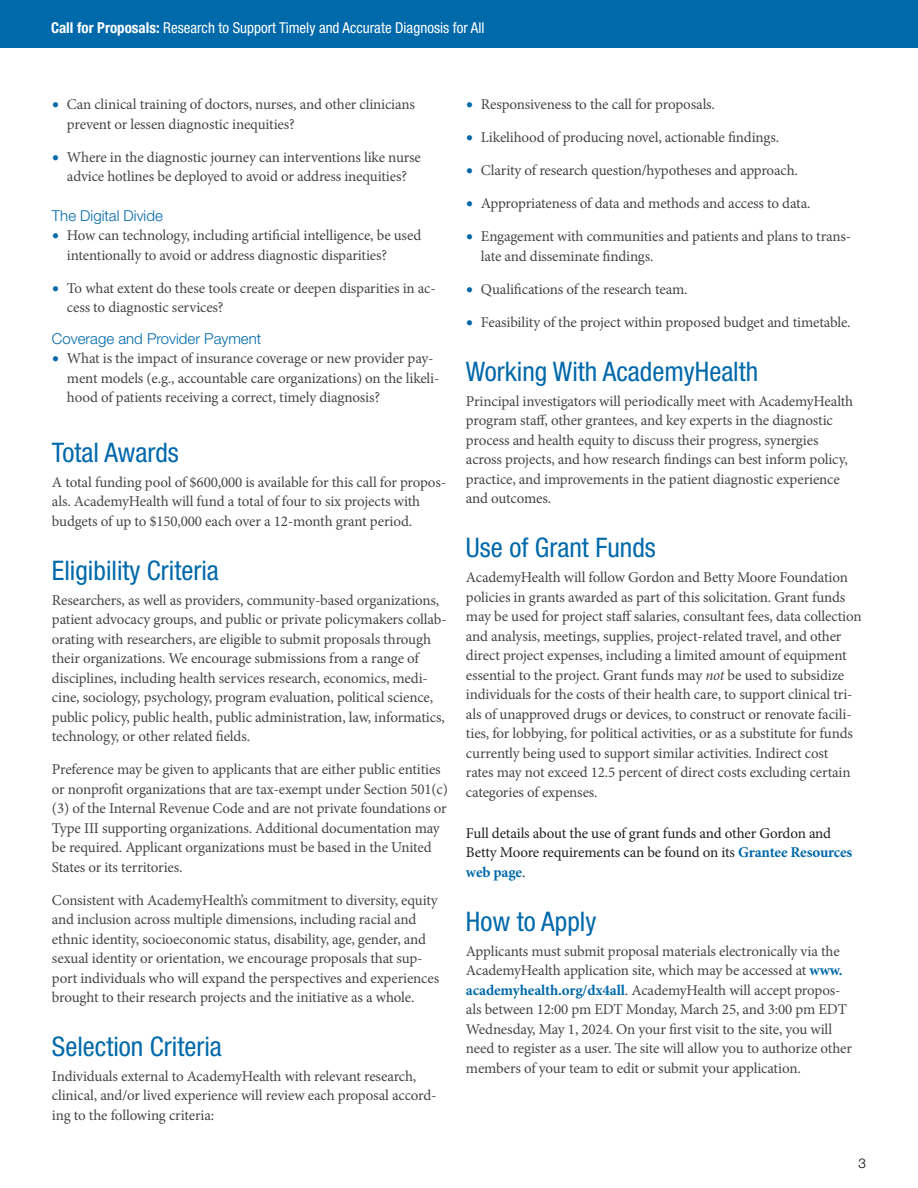
<style>
.page{position:relative;width:918px;height:1188px;background:#fff}
.page>*{position:absolute;margin:0;border:0;box-sizing:border-box;transform-origin:0 0}
.t1{font:condensed 27px "Helvetica Neue LT Std";color:#0069aa}
.t2{font:15px/19.5px "Minion Pro";letter-spacing:-.01em;color:#464547}
.t3{font:15px/19.5px "Minion Pro";letter-spacing:-.015em;color:#1f1f1f}
.t4{font:condensed 15px "Helvetica Neue LT Std";color:#fff}
.t5{font:300 15px "Helvetica Neue LT Std";color:#0069aa}
.t6{font:300 13.5px "Helvetica Neue LT Std";color:#000}
.s1{font-weight:700}
.s2{font-size:19.5px;color:#0069aa}
.s3{font-style:italic}
.s4{font-weight:700;color:#0069aa}
</style>
<div class="page">
<div style="left:0;top:0;width:918px;height:48px;background:#0069aa"></div>
<p class="t4" style="left:51px;top:19px;width:435px"><span class="s1">Call for Proposals:</span> Research to Support Timely and Accurate Diagnosis for All</p>
<p class="t2" style="left:67px;top:95px;width:350px;text-indent:-15px"><span class="s2">•</span> Can clinical training of doctors, nurses, and other clinicians prevent or lessen diagnostic inequities?</p>
<p class="t2" style="left:52px;top:147px;width:371px;text-align:center"><span class="s2">•</span> Where in the diagnostic journey can interventions like nurse advice hotlines be deployed to avoid or address inequities?</p>
<p class="t5" style="left:52px;top:206px;width:112px">The Digital Divide</p>
<p class="t2" style="left:67px;top:226px;width:356px;text-indent:-15px"><span class="s2">•</span> How can technology, including artificial intelligence, be used intentionally to avoid or address diagnostic disparities?</p>
<p class="t2" style="left:67px;top:278px;width:370px;text-indent:-15px"><span class="s2">•</span> To what extent do these tools create or deepen disparities in ac&shy;cess to diagnostic services?</p>
<p class="t5" style="left:52px;top:329px;width:211px">Coverage and Provider Payment</p>
<p class="t2" style="left:67px;top:349px;width:374px;text-indent:-15px"><span class="s2">•</span> What is the impact of insurance coverage or new provider pay&shy;ment models (e.g., accountable care organizations) on the likeli&shy;hood of patients receiving a correct, timely diagnosis?</p>
<h1 class="t1" style="left:52px;top:437px;width:128px">Total Awards</h1>
<p class="t2" style="left:52px;top:472px;width:396px">A total funding pool of $600,000 is available for this call for propos&shy;als. AcademyHealth will fund a total of four to six projects with budgets of up to $150,000 each over a 12-month grant period.</p>
<h1 class="t1" style="left:52px;top:554px;width:168px">Eligibility Criteria</h1>
<p class="t2" style="left:52px;top:590px;width:396px">Researchers, as well as providers, community-based organizations, patient advocacy groups, and public or private policymakers collab&shy;orating with researchers, are eligible to submit proposals through their organizations. We encourage submissions from a range of disciplines, including health services research, economics, medi&shy;cine, sociology, psychology, program evaluation, political science, public policy, public health, public administration, law, informatics, technology, or other related fields.</p>
<p class="t2" style="left:52px;top:760px;width:398px">Preference may be given to applicants that are either public entities or nonprofit organizations that are tax-exempt under Section 501(c) (3) of the Internal Revenue Code and are not private foundations or Type III supporting organizations. Additional documentation may be required. Applicant organizations must be based in the United States or its territories.</p>
<p class="t2" style="left:52px;top:890px;width:389px">Consistent with AcademyHealth’s commitment to diversity, equity and inclusion across multiple dimensions, including racial and ethnic identity, socioeconomic status, disability, age, gender, and sexual identity or orientation, we encourage proposals that sup&shy;port individuals who will expand the perspectives and experiences brought to their research projects and the initiative as a whole.</p>
<h1 class="t1" style="left:52px;top:1031px;width:171px">Selection Criteria</h1>
<p class="t2" style="left:52px;top:1066px;width:386px">Individuals external to AcademyHealth with relevant research, clinical, and/or lived experience will review each proposal accord&shy;ing to the following criteria:</p>
<p class="t2" style="left:466px;top:95px;width:251px"><span class="s2">•</span> Responsiveness to the call for proposals.</p>
<p class="t2" style="left:466px;top:128px;width:315px"><span class="s2">•</span> Likelihood of producing novel, actionable findings.</p>
<p class="t2" style="left:466px;top:161px;width:334px"><span class="s2">•</span> Clarity of research question/hypotheses and approach.</p>
<p class="t2" style="left:466px;top:194px;width:346px"><span class="s2">•</span> Appropriateness of data and methods and access to data.</p>
<p class="t2" style="left:481px;top:227px;width:372px;text-indent:-15px"><span class="s2">•</span> Engagement with communities and patients and plans to trans&shy;late and disseminate findings.</p>
<p class="t2" style="left:466px;top:279px;width:223px"><span class="s2">•</span> Qualifications of the research team.</p>
<p class="t2" style="left:466px;top:312px;width:386px"><span class="s2">•</span> Feasibility of the project within proposed budget and timetable.</p>
<h1 class="t1" style="left:466px;top:356px;width:294px">Working With AcademyHealth</h1>
<p class="t2" style="left:466px;top:391px;width:389px">Principal investigators will periodically meet with AcademyHealth program staff, other grantees, and key experts in the diagnostic process and health equity to discuss their progress, synergies across projects, and how research findings can best inform policy, practice, and improvements in the patient diagnostic experience and outcomes.</p>
<h1 class="t1" style="left:466px;top:532px;width:191px">Use of Grant Funds</h1>
<p class="t2" style="left:466px;top:568px;width:397px">AcademyHealth will follow Gordon and Betty Moore Foundation policies in grants awarded as part of this solicitation. Grant funds may be used for project staff salaries, consultant fees, data collection and analysis, meetings, supplies, project-related travel, and other direct project expenses, including a limited amount of equipment essential to the project. Grant funds may <span class="s3">not</span> be used to subsidize individuals for the costs of their health care, to support clinical tri&shy;als of unapproved drugs or devices, to construct or renovate facili&shy;ties, for lobbying, for political activities, or as a substitute for funds currently being used to support similar activities. Indirect cost<br>rates may not exceed 12.5 percent of direct costs excluding certain categories of expenses.</p>
<p class="t3" style="left:466px;top:823px;width:388px">Full details about the use of grant funds and other Gordon and<br>Betty Moore requirements can be found on its <span class="s4">Grantee Resources web page</span>.</p>
<h1 class="t1" style="left:466px;top:905px;width:132px">How to Apply</h1>
<p class="t2" style="left:466px;top:941px;width:388px">Applicants must submit proposal materials electronically via the AcademyHealth application site, which may be accessed at <span class="s4">www. academyhealth.org/dx4all</span>. AcademyHealth will accept propos&shy;als between 12:00 pm EDT Monday, March 25, and 3:00 pm EDT Wednesday, May 1, 2024. On your first visit to the site, you will need to register as a user. The site will allow you to authorize other members of your team to edit or submit your application.</p>
<p class="t6" style="left:858px;top:1155px;width:9px">3</p>
</div>
